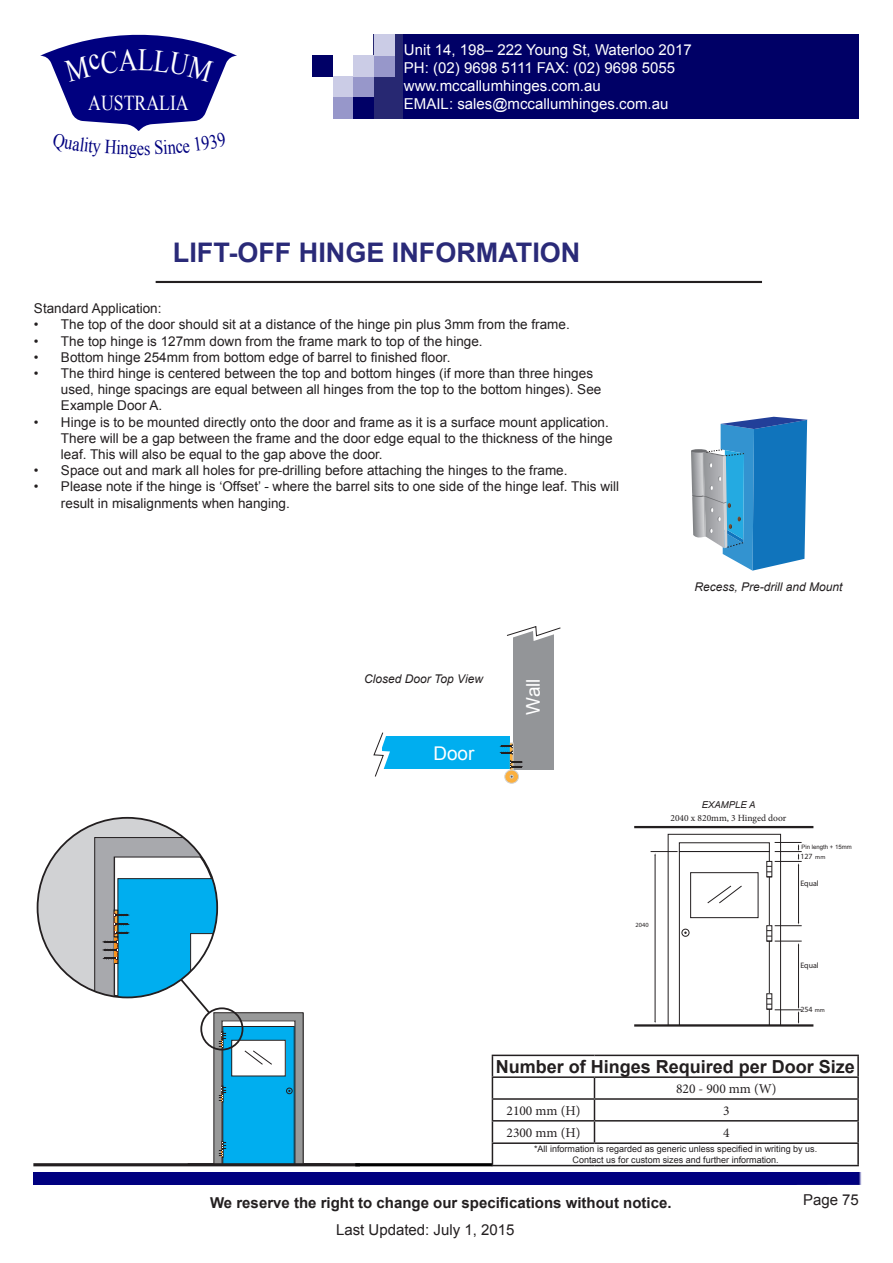
<style>
.page{position:relative;width:893px;height:1263px;background:#fff}
.page>*{position:absolute;margin:0;border:0;box-sizing:border-box;transform-origin:0 0}
.t1{font:700 27px "Arial";color:#2a2a78}
.t2{font:21.3px "Times New Roman";color:#fff;scale:.83 1}
.t3{font:19.8px "Times New Roman";color:#00007f;scale:.83 1}
.t4{font:18.9px "Arial";color:#fff}
.t5{font:700 18px "Arial";color:#231f20}
.t6{font:15px "Arial";color:#fff}
.t7{font:700 15px "Arial";color:#231f20}
.t8{font:15px "Arial";color:#231f20}
.t9{font:13.5px/16.2px "Arial";color:#231f20}
.t10{font:13.5px "Minion Pro";color:#231f20}
.t11{font:italic 12px "Arial";color:#231f20}
.t12{font:10.8px "Arial";color:#231f20}
.t13{font:9.45px "Minion Pro";color:#231f20}
.t14{font:italic 9.45px "Arial";color:#231f20}
.t15{font:9px "Arial";color:#231f20}
.t16{font:7.95px "Myriad Pro";color:#231f20}
.t17{font:6.3px "Myriad Pro";color:#231f20}
.t18{font:6.15px "Myriad Pro";color:#231f20}
.t19{font:6px "Arial";color:#231f20}
</style>
<div class="page">
<hr style="left:634px;top:1024px;width:179px;height:2px;background:#231f20">
<hr style="left:634px;top:826px;width:179px;height:2px;background:#231f20">
<hr style="left:156px;top:281px;width:606px;height:2px;background:#231f20">
<div style="left:374px;top:34px;width:485px;height:85px;background:#272872"></div>
<div style="left:333px;top:77px;width:21px;height:21px;background:#cbcce6"></div>
<div style="left:354px;top:77px;width:20px;height:21px;background:#9797ca"></div>
<div style="left:333px;top:98px;width:21px;height:21px;background:#9797ca"></div>
<div style="left:354px;top:55px;width:20px;height:22px;background:#cbcce6"></div>
<div style="left:313px;top:55px;width:20px;height:22px;background:#006"></div>
<div style="left:374px;top:55px;width:20px;height:22px;background:#9797ca"></div>
<div style="left:374px;top:34px;width:20px;height:21px;background:#cbcce6"></div>
<div style="left:354px;top:98px;width:20px;height:21px;background:#006"></div>
<div style="left:404px;top:34px;width:455px;height:85px;background:#006"></div>
<div style="left:33px;top:1173px;width:829px;height:11px;background:#000080"></div>
<svg style="left:651px;top:834px;width:151px;height:191px"></svg>
<svg style="left:691px;top:417px;width:117px;height:154px"></svg>
<div style="left:513px;top:623px;width:41px;height:146px;background:#939598"></div>
<div style="left:383px;top:736px;width:127px;height:33px;background:#00aeef"></div>
<div style="left:510px;top:743px;width:3px;height:34px;background:#fbb03f;border:1px solid #d1d2d4"></div>
<svg style="left:505px;top:770px;width:13px;height:13px"></svg>
<div style="left:505px;top:770px;width:14px;height:13px;border:1px solid #d1d2d4;border-radius:50%"></div>
<svg style="left:507px;top:623px;width:54px;height:18px"></svg>
<svg style="left:373px;top:732px;width:17px;height:45px"></svg>
<svg style="left:500px;top:744px;width:23px;height:25px"></svg>
<hr style="left:33px;top:1163px;width:327px;height:3px;background:#231f20">
<div style="left:214px;top:1013px;width:89px;height:151px;background:#989999"></div>
<div style="left:222px;top:1021px;width:73px;height:143px;background:#fff"></div>
<div style="left:223px;top:1026px;width:71px;height:138px;background:#00aeef"></div>
<div style="left:222px;top:1026px;width:73px;height:139px;border:1px solid #231f20"></div>
<hr style="left:188px;top:1163px;width:142px;height:3px;background:#231f20">
<svg style="left:286px;top:1088px;width:6px;height:6px"></svg>
<div style="left:232px;top:1040px;width:53px;height:36px;background:#fff"></div>
<div style="left:231px;top:1040px;width:54px;height:36px;border:1px solid #231f20"></div>
<svg style="left:245px;top:1050px;width:27px;height:15px"></svg>
<div style="left:200px;top:1007px;width:43px;height:43px;border:2px solid #231f20;border-radius:50%"></div>
<svg style="left:38px;top:818px;width:179px;height:197px"></svg>
<svg style="left:218px;top:1031px;width:9px;height:17px"></svg>
<svg style="left:218px;top:1086px;width:9px;height:16px"></svg>
<svg style="left:218px;top:1141px;width:9px;height:17px"></svg>
<hr style="left:355px;top:1163px;width:137px;height:3px;background:#000">
<hr style="left:492px;top:1054px;width:102px;height:2px;background:#231f20">
<hr style="left:594px;top:1054px;width:265px;height:2px;background:#231f20">
<hr style="left:857px;top:1056px;width:2px;height:20px;background:#231f20">
<hr style="left:492px;top:1076px;width:102px;height:2px;background:#231f20">
<hr style="left:594px;top:1076px;width:265px;height:2px;background:#231f20">
<hr style="left:857px;top:1078px;width:2px;height:20px;background:#231f20">
<hr style="left:492px;top:1098px;width:102px;height:2px;background:#231f20">
<hr style="left:594px;top:1098px;width:265px;height:2px;background:#231f20">
<hr style="left:857px;top:1100px;width:2px;height:20px;background:#231f20">
<hr style="left:492px;top:1120px;width:102px;height:1px;background:#231f20">
<hr style="left:594px;top:1120px;width:265px;height:1px;background:#231f20">
<svg style="left:594px;top:1078px;width:1px;height:64px"></svg>
<hr style="left:857px;top:1121px;width:2px;height:21px;background:#231f20">
<hr style="left:492px;top:1142px;width:102px;height:2px;background:#231f20">
<svg style="left:492px;top:1056px;width:1px;height:109px"></svg>
<hr style="left:594px;top:1142px;width:265px;height:2px;background:#231f20">
<hr style="left:857px;top:1144px;width:2px;height:21px;background:#231f20">
<hr style="left:492px;top:1165px;width:102px;height:1px;background:#231f20">
<hr style="left:594px;top:1165px;width:265px;height:1px;background:#231f20">
<svg style="left:40px;top:34px;width:197px;height:97px"></svg>
<p class="t2" style="left:88px;top:87px;width:123px">AUSTRALIA</p>
<p class="t3" style="left:137px;top:134px;width:10px">e</p>
<p class="t6" style="left:404px;top:39px;width:289px">Unit 14, 198– 222 Young St, Waterloo 2017</p>
<p class="t6" style="left:404px;top:57px;width:273px">PH: (02) 9698 5111 FAX: (02) 9698 5055</p>
<p class="t6" style="left:404px;top:75px;width:198px">www.mccallumhinges.com.au</p>
<p class="t6" style="left:404px;top:93px;width:266px">EMAIL: sales@mccallumhinges.com.au</p>
<p class="t1" style="left:173px;top:233px;width:409px">LIFT-OFF HINGE INFORMATION</p>
<p class="t9" style="left:34px;top:300px;width:129px">Standard Application:</p>
<p class="t9" style="left:34px;top:316px;width:537px">• The top of the door should sit at a distance of the hinge pin plus 3mm from the frame.</p>
<p class="t9" style="left:34px;top:333px;width:450px">• The top hinge is 127mm down from the frame mark to top of the hinge.</p>
<p class="t9" style="left:34px;top:349px;width:418px">• Bottom hinge 254mm from bottom edge of barrel to finished floor.</p>
<p class="t9" style="left:61px;top:365px;width:542px;text-indent:-27px">• The third hinge is centered between the top and bottom hinges (if more than three hinges used, hinge spacings are equal between all hinges from the top to the bottom hinges). See<br>Example Door A.</p>
<p class="t9" style="left:61px;top:414px;width:553px;text-indent:-27px">• Hinge is to be mounted directly onto the door and frame as it is a surface mount application.<br>There will be a gap between the frame and the door edge equal to the thickness of the hinge leaf. This will also be equal to the gap above the door.</p>
<p class="t9" style="left:34px;top:462px;width:535px">• Space out and mark all holes for pre-drilling before attaching the hinges to the frame.</p>
<p class="t9" style="left:61px;top:478px;width:560px;text-indent:-27px">• Please note if the hinge is ‘Offset’ - where the barrel sits to one side of the hinge leaf. This will result in misalignments when hanging.</p>
<p class="t11" style="left:694px;top:579px;width:150px">Recess, Pre-drill and Mount</p>
<p class="t11" style="left:364px;top:671px;width:120px">Closed Door Top View</p>
<p class="t12" style="left:438px;top:677px;width:45px">Top View</p>
<h3 class="t4" style="left:433px;top:740px;width:42px">Door</h3>
<h3 class="t4" style="left:520px;top:715px;width:38px;rotate:-90deg">Wall</h3>
<p class="t17" style="left:636px;top:921px;width:15px">2040</p>
<p class="t14" style="left:702px;top:798px;width:55px">EXAMPLE A</p>
<p class="t13" style="left:670px;top:812px;width:117px">2040 x 820mm, 3 Hinged door</p>
<p class="t19" style="left:802px;top:843px;width:52px">Pin length + 15mm</p>
<p class="t16" style="left:800px;top:851px;width:14px">127</p>
<p class="t18" style="left:815px;top:853px;width:12px">mm</p>
<p class="t16" style="left:800px;top:878px;width:20px">Equal</p>
<p class="t16" style="left:800px;top:960px;width:20px">Equal</p>
<p class="t16" style="left:800px;top:1004px;width:14px">254</p>
<p class="t18" style="left:815px;top:1006px;width:12px">mm</p>
<p class="t5" style="left:496px;top:1054px;width:361px">Number of Hinges Required per Door Size</p>
<p class="t10" style="left:676px;top:1080px;width:102px">820 - 900 mm (W)</p>
<p class="t10" style="left:506px;top:1101px;width:75px">2100 mm (H)</p>
<p class="t10" style="left:723px;top:1101px;width:8px">3</p>
<p class="t10" style="left:506px;top:1123px;width:75px">2300 mm (H)</p>
<p class="t10" style="left:723px;top:1123px;width:8px">4</p>
<p class="t15" style="left:534px;top:1143px;width:285px">*All information is regarded as generic unless specified in writing by us.</p>
<p class="t15" style="left:573px;top:1153px;width:208px">Contact us for custom sizes and further information.</p>
<p class="t7" style="left:210px;top:1192px;width:463px">We reserve the right to change our specifications without notice.</p>
<p class="t8" style="left:336px;top:1219px;width:180px">Last Updated: July 1, 2015</p>
<p class="t8" style="left:803px;top:1189px;width:57px">Page 75</p>
</div>
